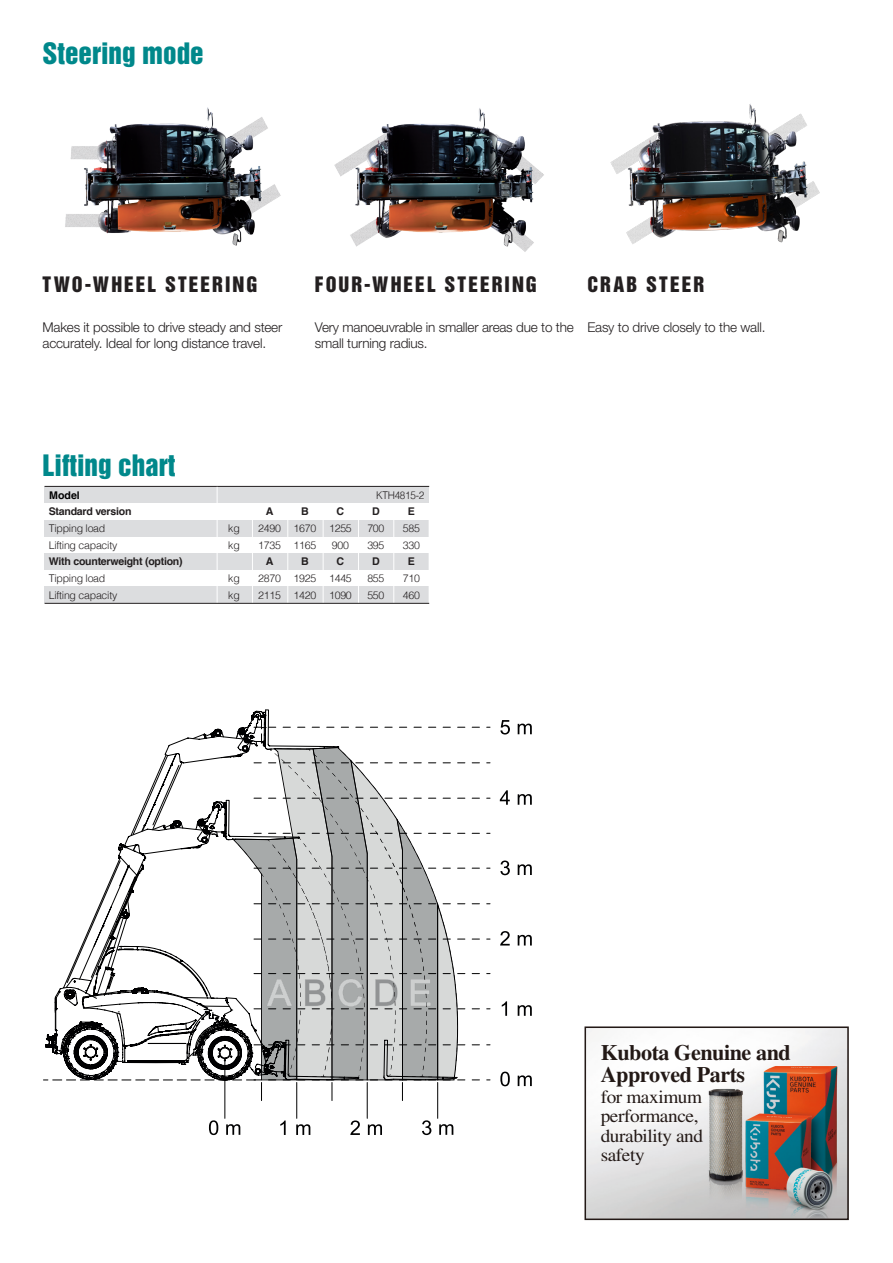
<style>
.page{position:relative;width:893px;height:1263px;background:#fff}
.page>*{position:absolute;margin:0;border:0;box-sizing:border-box;transform-origin:0 0}
.t1{font:27px "Helvetica Inserat";color:#00888b}
.t2{font:700 22.05px/22.5px "Times";letter-spacing:-.02em;color:#231916}
.t3{font:19.5px "Helvetica Inserat";letter-spacing:.1em;color:#231f20}
.t4{font:18.3px/19.2px "Times";letter-spacing:-.02em;color:#231916;scale:1.05 1}
.t5{font:300 13.5px/16.2px "Helvetica Neue LT Std";letter-spacing:-.015em;color:#231f20}
.t6{font:300 10.65px/16.6px "Helvetica";letter-spacing:-.025em;color:#231f20}
.t7{font:300 10.65px "Helvetica";letter-spacing:-.025em;color:#231f20;scale:.94 1}
.t8{font:700 10.65px "Helvetica";color:#000001}
.t9{font:700 10.65px/16.6px "Helvetica";color:#231f20}
.s1{font-weight:700}
</style>
<div class="page">
<img style="left:587px;top:1029px;width:259px;height:188px">
<div style="left:584px;top:1026px;width:265px;height:194px;border:2px solid #231916"></div>
<hr style="left:224px;top:1058px;width:1px;height:60px;background:#000001">
<hr style="left:296px;top:1082px;width:1px;height:36px;background:#000001">
<hr style="left:367px;top:1082px;width:1px;height:36px;background:#000001">
<hr style="left:437px;top:1082px;width:1px;height:36px;background:#000001">
<svg style="left:500px;top:720px;width:10px;height:14px"></svg>
<svg style="left:518px;top:724px;width:14px;height:10px"></svg>
<svg style="left:500px;top:790px;width:10px;height:15px"></svg>
<svg style="left:518px;top:794px;width:14px;height:11px"></svg>
<svg style="left:500px;top:860px;width:10px;height:15px"></svg>
<svg style="left:518px;top:864px;width:14px;height:11px"></svg>
<svg style="left:500px;top:931px;width:10px;height:14px"></svg>
<svg style="left:518px;top:935px;width:14px;height:10px"></svg>
<svg style="left:502px;top:1001px;width:5px;height:15px"></svg>
<svg style="left:518px;top:1005px;width:14px;height:11px"></svg>
<svg style="left:500px;top:1071px;width:10px;height:15px"></svg>
<svg style="left:518px;top:1075px;width:14px;height:11px"></svg>
<svg style="left:422px;top:1120px;width:9px;height:15px"></svg>
<svg style="left:439px;top:1124px;width:14px;height:11px"></svg>
<svg style="left:350px;top:1120px;width:10px;height:15px"></svg>
<svg style="left:368px;top:1124px;width:14px;height:11px"></svg>
<svg style="left:280px;top:1120px;width:6px;height:15px"></svg>
<svg style="left:296px;top:1124px;width:14px;height:11px"></svg>
<svg style="left:209px;top:1120px;width:9px;height:15px"></svg>
<svg style="left:226px;top:1124px;width:14px;height:11px"></svg>
<svg style="left:43px;top:709px;width:447px;height:391px"></svg>
<img style="left:65px;top:107px;width:216px;height:139px">
<img style="left:334px;top:108px;width:210px;height:144px">
<img style="left:610px;top:104px;width:210px;height:140px">
<div style="left:45px;top:486px;width:384px;height:17px;background:#dcdddf"></div>
<div style="left:45px;top:520px;width:384px;height:16px;background:#dcdddf"></div>
<div style="left:45px;top:553px;width:384px;height:17px;background:#dcdddf"></div>
<div style="left:45px;top:587px;width:384px;height:16px;background:#dcdddf"></div>
<hr style="left:45px;top:486px;width:384px;height:1px;background:#231f20">
<hr style="left:217px;top:487px;width:1px;height:122px;background:#fff">
<hr style="left:252px;top:508px;width:1px;height:101px;background:#fff">
<hr style="left:287px;top:508px;width:1px;height:101px;background:#fff">
<hr style="left:323px;top:508px;width:1px;height:101px;background:#fff">
<hr style="left:358px;top:508px;width:1px;height:101px;background:#fff">
<hr style="left:393px;top:508px;width:1px;height:101px;background:#fff">
<hr style="left:45px;top:603px;width:384px;height:1px;background:#231f20">
<p class="t1" style="left:43px;top:37px;width:163px">Steering mode</p>
<p class="t9" style="left:49px;top:272px;width:8px">L</p>
<p class="t6" style="left:67px;top:271px;width:71px">Dumping angle</p>
<p class="t6" style="left:67px;top:321px;width:127px">Turning radius (outer wheel)<br>Turning radius (inner wheel)</p>
<p class="t3" style="left:43px;top:273px;width:216px">TWO-WHEEL STEERING</p>
<p class="t5" style="left:43px;top:318px;width:241px">Makes it possible to drive steady and steer accurately. Ideal for long distance travel.</p>
<p class="t9" style="left:49px;top:322px;width:10px">P<br>Q</p>
<p class="t6" style="left:354px;top:271px;width:6px">°</p>
<p class="t6" style="left:394px;top:271px;width:13px">33</p>
<p class="t3" style="left:315px;top:273px;width:223px">FOUR-WHEEL STEERING</p>
<p class="t5" style="left:315px;top:318px;width:260px">Very manoeuvrable in smaller areas due to the small turning radius.</p>
<p class="t6" style="left:389px;top:321px;width:24px">2700<br>1200</p>
<p class="t6" style="left:347px;top:321px;width:19px">mm mm</p>
<p class="t3" style="left:587px;top:273px;width:118px">CRAB STEER</p>
<p class="t5" style="left:587px;top:318px;width:180px">Easy to drive closely to the wall.</p>
<p class="t1" style="left:43px;top:449px;width:134px">Lifting chart</p>
<p class="t8" style="left:49px;top:486px;width:32px">Model</p>
<p class="t7" style="left:376px;top:488px;width:53px">KTH4815-2</p>
<p class="t6" style="left:329px;top:503px;width:24px;text-align:center"><span class="s1">C<br></span>1255<br>900<br><span class="s1">C<br></span>1445<br>1090</p>
<p class="t6" style="left:49px;top:503px;width:135px"><span class="s1">Standard version<br></span>Tipping load<br>Lifting capacity<br><span class="s1">With counterweight (option)<br></span>Tipping load<br>Lifting capacity</p>
<p class="t6" style="left:403px;top:503px;width:19px;text-align:center"><span class="s1">E<br></span>585<br>330<br><span class="s1">E<br></span>710<br>460</p>
<p class="t6" style="left:258px;top:503px;width:24px;text-align:center"><span class="s1">A<br></span>2490<br>1735<br><span class="s1">A<br></span>2870<br>2115</p>
<p class="t6" style="left:294px;top:503px;width:24px;text-align:center"><span class="s1">B<br></span>1670<br>1165<br><span class="s1">B<br></span>1925<br>1420</p>
<p class="t6" style="left:367px;top:503px;width:19px;text-align:center"><span class="s1">D<br></span>700<br>395<br><span class="s1">D<br></span>855<br>550</p>
<p class="t6" style="left:228px;top:520px;width:13px">kg kg</p>
<p class="t6" style="left:228px;top:570px;width:13px">kg kg</p>
<p class="t2" style="left:601px;top:1040px;width:192px">Kubota Genuine and<br>Approved Parts</p>
<p class="t4" style="left:601px;top:1087px;width:99px">for maximum performance, durability and safety</p>
</div>
